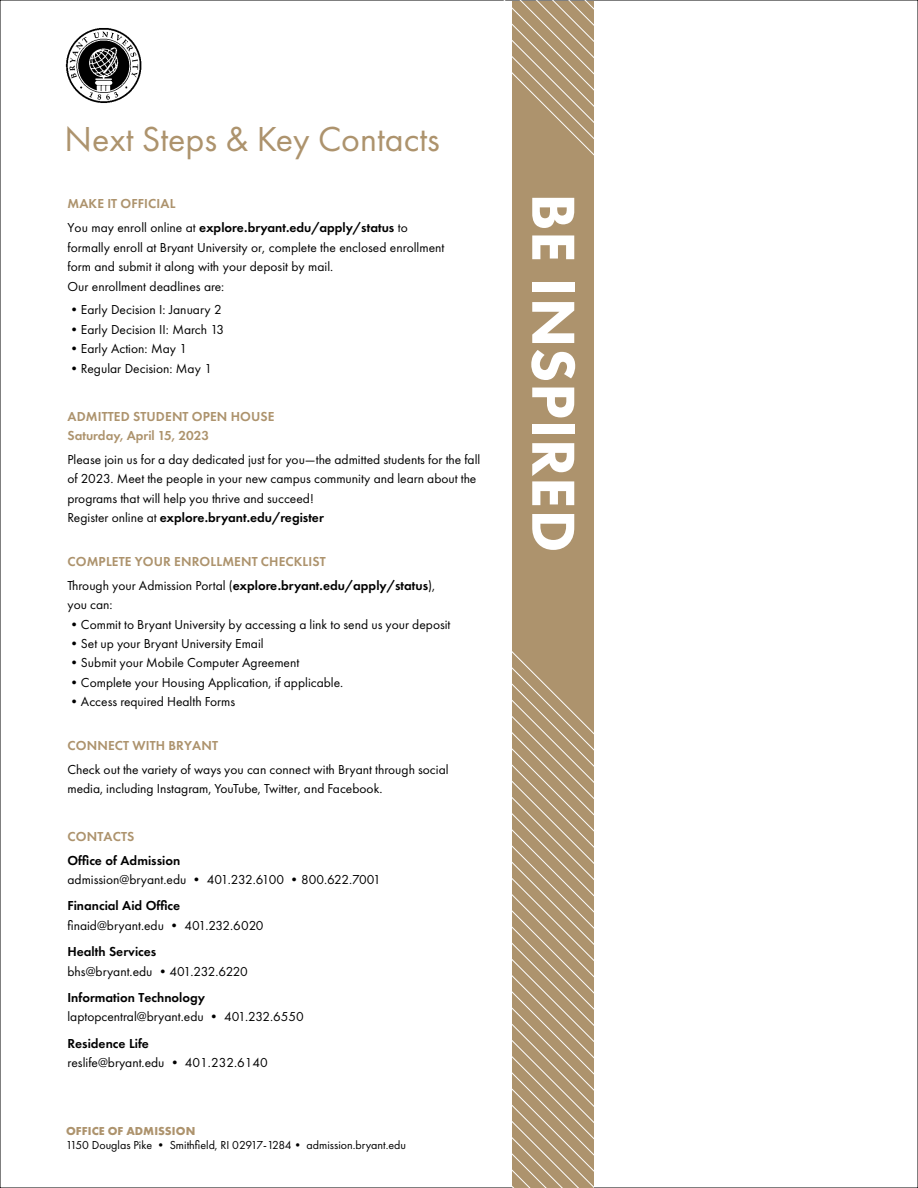
<style>
.page{position:relative;width:918px;height:1188px;background:#fff}
.page>*{position:absolute;margin:0;border:0;box-sizing:border-box;transform-origin:0 0}
.t1{font:800 63px "Futura PT";letter-spacing:.005em;color:#fff}
.t2{font:36px "Futura PT";color:#ad936d}
.t3{font:13.5px/19.5px "Futura PT";color:#000}
.t4{font:600 13.5px/19.5px "Futura PT";letter-spacing:.01em;color:#ad936d}
.t5{font:600 13.5px "Futura PT";color:#000}
.t6{font:12px "Futura PT";color:#000}
.t7{font:700 12px "Futura PT";letter-spacing:.01em;color:#ad936d}
.s1{font-weight:600}
.s2{font-weight:400;color:#000}
.s3{color:#000}
</style>
<div class="page">
<div style="left:512px;top:1px;width:82px;height:1186px;background:#ad936d"></div>
<svg style="left:512px;top:651px;width:82px;height:536px"></svg>
<svg style="left:512px;top:1px;width:82px;height:155px"></svg>
<img style="left:65px;top:28px;width:77px;height:75px">
<h2 class="t2" style="left:64px;top:117px;width:377px">Next Steps &amp; Key Contacts</h2>
<p class="t4" style="left:68px;top:194px;width:109px">MAKE IT OFFICIAL</p>
<h1 class="t1" style="left:593px;top:193px;width:361px;rotate:90deg">BE INSPIRED</h1>
<p class="t3" style="left:67px;top:218px;width:378px">You may enroll online at <span class="s1">explore.bryant.edu/apply/status</span> to formally enroll at Bryant University or, complete the enclosed enrollment form and submit it along with your deposit by mail.<br>Our enrollment deadlines are:</p>
<p class="t3" style="left:67px;top:300px;width:156px">•Early Decision I: January 2</p>
<p class="t3" style="left:67px;top:320px;width:158px">•Early Decision II: March 13</p>
<p class="t3" style="left:67px;top:339px;width:121px">•Early Action: May 1</p>
<p class="t3" style="left:67px;top:359px;width:146px">•Regular Decision: May 1</p>
<p class="t4" style="left:67px;top:406px;width:209px">ADMITTED STUDENT OPEN HOUSE<br>Saturday, April 15, 2023</p>
<p class="t3" style="left:67px;top:450px;width:414px">Please join us for a day dedicated just for you—the admitted students for the fall of 2023. Meet the people in your new campus community and learn about the programs that will help you thrive and succeed!<br>Register online at <span class="s1">explore.bryant.edu/register</span></p>
<p class="t4" style="left:67px;top:549px;width:369px;line-height:23.9px">COMPLETE YOUR ENROLLMENT CHECKLIST<br><span class="s2">Through your Admission Portal (</span><span class="s3">explore.bryant.edu/apply/status</span><span class="s2">),</span></p>
<p class="t3" style="left:67px;top:595px;width:47px">you can:</p>
<p class="t3" style="left:67px;top:614px;width:385px">•Commit to Bryant University by accessing a link to send us your deposit</p>
<p class="t3" style="left:67px;top:634px;width:198px">•Set up your Bryant University Email</p>
<p class="t3" style="left:67px;top:653px;width:233px">•Submit your Mobile Computer Agreement</p>
<p class="t3" style="left:67px;top:673px;width:277px">•Complete your Housing Application, if applicable.</p>
<p class="t3" style="left:67px;top:692px;width:169px">•Access required Health Forms</p>
<p class="t4" style="left:68px;top:735px;width:152px">CONNECT WITH BRYANT</p>
<p class="t3" style="left:67px;top:759px;width:383px">Check out the variety of ways you can connect with Bryant through social media, including Instagram, YouTube, Twitter, and Facebook.</p>
<p class="t4" style="left:68px;top:826px;width:68px">CONTACTS</p>
<p class="t5" style="left:67px;top:852px;width:114px">Office of Admission</p>
<p class="t3" style="left:67px;top:870px;width:315px">admission@bryant.edu • 401.232.6100 •800.622.7001</p>
<p class="t5" style="left:67px;top:897px;width:114px">Financial Aid Office</p>
<p class="t3" style="left:67px;top:915px;width:198px">finaid@bryant.edu • 401.232.6020</p>
<p class="t5" style="left:67px;top:943px;width:90px">Health Services</p>
<p class="t3" style="left:67px;top:961px;width:182px">bhs@bryant.edu •401.232.6220</p>
<p class="t5" style="left:67px;top:989px;width:139px">Information Technology</p>
<p class="t3" style="left:67px;top:1007px;width:238px">laptopcentral@bryant.edu • 401.232.6550</p>
<p class="t5" style="left:67px;top:1035px;width:83px">Residence Life</p>
<p class="t3" style="left:67px;top:1053px;width:202px">reslife@bryant.edu • 401.232.6140</p>
<p class="t7" style="left:66px;top:1123px;width:131px">OFFICE OF ADMISSION</p>
<p class="t6" style="left:66px;top:1138px;width:342px">1150 Douglas Pike • Smithfield, RI 02917-1284• admission.bryant.edu</p>
</div>
